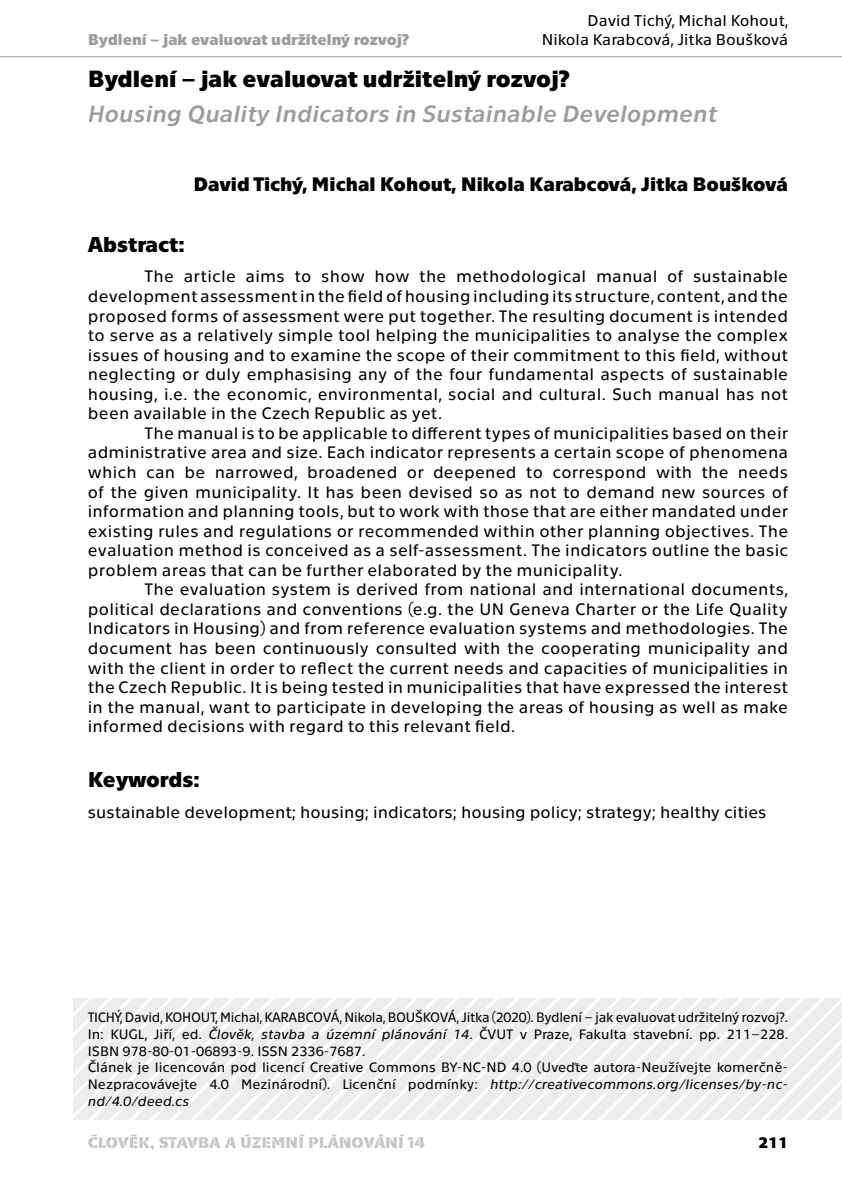
<style>
.page{position:relative;width:842px;height:1191px;background:#fff}
.page>*{position:absolute;margin:0;border:0;box-sizing:border-box;transform-origin:0 0}
.t1{font:italic 24px "Technika";color:#9d9d9c}
.t2{font:700 24px "Technika";color:#000}
.t3{font:700 22px "Technika";letter-spacing:-.01em;color:#000}
.t4{font:700 20px "Technika";color:#000}
.t5{font:17px/19.6px "Technika";letter-spacing:.01em;color:#000;text-align:justify}
.t6{font:16px/19.2px "Technika";color:#000;text-align:right}
.t7{font:700 16px "Technika";color:#9d9d9c}
.t8{font:700 16px "Technika Stencil";color:#c6c6c6}
.t9{font:700 16px "Technika";color:#000}
.t10{font:14px/16.8px "Technika";color:#000}
.s1{font-style:italic}
</style>
<div class="page">
<hr style="left:0;top:56px;width:842px;height:1px;background:#9d9d9c">
<svg style="left:74px;top:998px;width:768px;height:122px;fill:#ededed"></svg>
<p class="t6" style="left:542px;top:10px;width:248px">David Tichý, Michal Kohout,<br>Nikola Karabcová, Jitka Boušková</p>
<h1 class="t2" style="left:88px;top:62px;width:484px">Bydlení – jak evaluovat udržitelný rozvoj?</h1>
<h1 class="t1" style="left:88px;top:97px;width:631px">Housing Quality Indicators in Sustainable Development</h1>
<p class="t7" style="left:88px;top:28px;width:323px">Bydlení – jak evaluovat udržitelný rozvoj?</p>
<p class="t4" style="left:193px;top:170px;width:596px">David Tichý, Michal Kohout, Nikola Karabcová, Jitka Boušková</p>
<p class="t3" style="left:88px;top:228px;width:98px">Abstract:</p>
<p class="t5" style="left:88px;top:266px;width:702px;text-indent:57px">The article aims to show how the methodological manual of sustainable development assessment in the field of housing including its structure, content, and the proposed forms of assessment were put together. The resulting document is intended to serve as a relatively simple tool helping the municipalities to analyse the complex issues of housing and to examine the scope of their commitment to this field, without neglecting or duly emphasising any of the four fundamental aspects of sustainable housing, i.e. the economic, environmental, social and cultural. Such manual has not been available in the Czech Republic as yet.</p>
<p class="t5" style="left:88px;top:422px;width:702px;text-indent:57px">The manual is to be applicable to different types of municipalities based on their administrative area and size. Each indicator represents a certain scope of phenomena which can be narrowed, broadened or deepened to correspond with the needs of the given municipality. It has been devised so as not to demand new sources of information and planning tools, but to work with those that are either mandated under existing rules and regulations or recommended within other planning objectives. The evaluation method is conceived as a self-assessment. The indicators outline the basic problem areas that can be further elaborated by the municipality.</p>
<p class="t5" style="left:88px;top:578px;width:702px;text-indent:57px">The evaluation system is derived from national and international documents, political declarations and conventions (e.g. the UN Geneva Charter or the Life Quality Indicators in Housing) and from reference evaluation systems and methodologies. The document has been continuously consulted with the cooperating municipality and with the client in order to reflect the current needs and capacities of municipalities in the Czech Republic. It is being tested in municipalities that have expressed the interest in the manual, want to participate in developing the areas of housing as well as make informed decisions with regard to this relevant field.</p>
<p class="t3" style="left:88px;top:763px;width:113px">Keywords:</p>
<p class="t5" style="left:88px;top:801px;width:680px">sustainable development; housing; indicators; housing policy; strategy; healthy cities</p>
<p class="t10" style="left:88px;top:1007px;width:702px">TICHÝ, David, KOHOUT, Michal, KARABCOVÁ, Nikola, BOUŠKOVÁ, Jitka (2020). Bydlení – jak evaluovat udržitelný rozvoj?.<br>In: KUGL, Jiří, ed. <span class="s1">Člověk, stavba a územní plánování 14</span>. ČVUT v Praze, Fakulta stavební. pp. 211–228.<br>ISBN 978-80-01-06893-9. ISSN 2336-7687.<br>Článek je licencován pod licencí Creative Commons BY-NC-ND 4.0 (Uveďte autora-Neužívejte komerčně-Nezpracovávejte 4.0 Mezinárodní). Licenční podmínky: <span class="s1">http://creativecommons.org/licenses/by-nc&shy;nd/4.0/deed.cs</span></p>
<p class="t8" style="left:88px;top:1134px;width:339px">ČLOVĚK, STAVBA A ÚZEMNÍ PLÁNOVÁNÍ 14</p>
<p class="t9" style="left:758px;top:1131px;width:31px">211</p>
</div>
